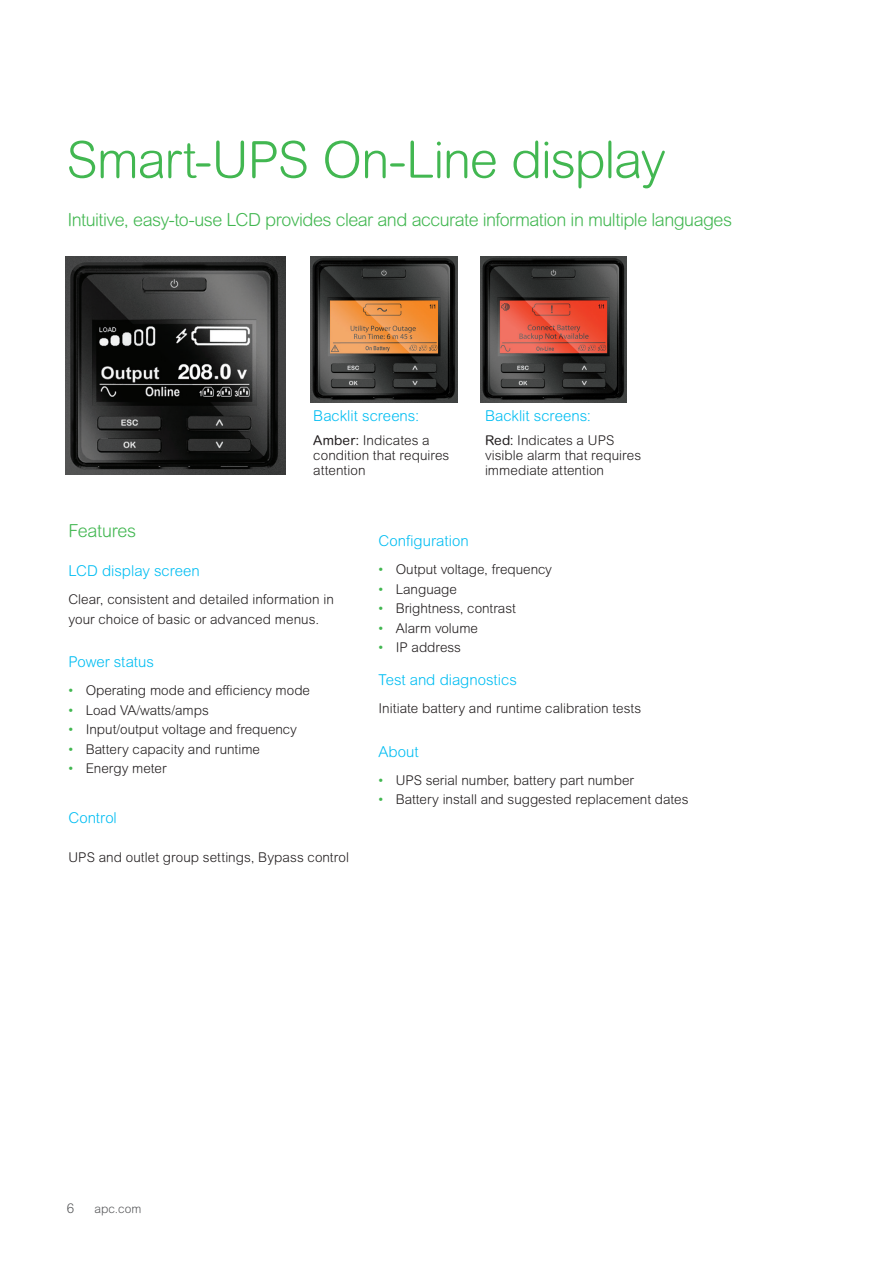
<style>
.page{position:relative;width:893px;height:1263px;background:#fff}
.page>*{position:absolute;margin:0;border:0;box-sizing:border-box;transform-origin:0 0}
.t1{font:300 51px "Arial Rounded MT Pro";letter-spacing:-.03em;color:#42b751}
.t2{font:300 18px "Arial Rounded MT Std";letter-spacing:-.03em;color:#42b751}
.t3{font:300 15px "Arial Rounded MT Pro";color:#01bdf2}
.t4{font:300 15px "Arial Rounded MT Std";letter-spacing:.005em;color:#01bdf2}
.t5{font:300 13.5px/15px "Arial Rounded MT Pro";color:#231f20}
.t6{font:300 13.5px "Arial MT Pro";color:#57585a}
.t7{font:300 12px "Arial Rounded MT Pro";color:#57585a}
.s1{font-weight:400}
.s2{color:#42b751}
</style>
<div class="page">
<img style="left:65px;top:257px;width:220px;height:218px">
<img style="left:310px;top:257px;width:147px;height:146px">
<img style="left:480px;top:257px;width:147px;height:146px">
<h1 class="t1" style="left:66px;top:130px;width:601px">Smart-UPS On-Line display</h1>
<h2 class="t2" style="left:67px;top:209px;width:666px">Intuitive, easy-to-use LCD provides clear and accurate information in multiple languages</h2>
<p class="t3" style="left:313px;top:407px;width:108px">Backlit screens:</p>
<p class="t5" style="left:313px;top:433px;width:138px"><span class="s1">Amber:</span> Indicates a condition that requires attention</p>
<p class="t3" style="left:485px;top:407px;width:108px">Backlit screens:</p>
<p class="t5" style="left:485px;top:433px;width:158px"><span class="s1">Red:</span> Indicates a UPS visible alarm that requires immediate attention</p>
<h2 class="t2" style="left:68px;top:520px;width:69px">Features</h2>
<p class="t3" style="left:68px;top:562px;width:133px">LCD display screen</p>
<p class="t5" style="left:68px;top:590px;width:267px;line-height:19.5px">Clear, consistent and detailed information in your choice of basic or advanced menus.</p>
<p class="t3" style="left:68px;top:653px;width:87px">Power status</p>
<p class="t5" style="left:68px;top:684px;width:243px"><span class="s2">•</span> Operating mode and efficiency mode</p>
<p class="t5" style="left:68px;top:703px;width:142px"><span class="s2">•</span> Load VA/watts/amps</p>
<p class="t5" style="left:68px;top:723px;width:230px"><span class="s2">•</span> Input/output voltage and frequency</p>
<p class="t5" style="left:68px;top:742px;width:193px"><span class="s2">•</span> Battery capacity and runtime</p>
<p class="t5" style="left:68px;top:762px;width:100px"><span class="s2">•</span> Energy meter</p>
<p class="t4" style="left:68px;top:809px;width:50px">Control</p>
<p class="t5" style="left:68px;top:850px;width:282px">UPS and outlet group settings, Bypass control</p>
<p class="t3" style="left:378px;top:532px;width:92px">Configuration</p>
<p class="t5" style="left:378px;top:562px;width:175px"><span class="s2">•</span> Output voltage, frequency</p>
<p class="t5" style="left:378px;top:582px;width:80px"><span class="s2">•</span> Language</p>
<p class="t5" style="left:378px;top:601px;width:139px"><span class="s2">•</span> Brightness, contrast</p>
<p class="t5" style="left:378px;top:621px;width:101px"><span class="s2">•</span> Alarm volume</p>
<p class="t5" style="left:378px;top:640px;width:84px"><span class="s2">•</span> IP address</p>
<p class="t3" style="left:378px;top:671px;width:140px">Test and diagnostics</p>
<p class="t5" style="left:378px;top:701px;width:264px">Initiate battery and runtime calibration tests</p>
<p class="t3" style="left:378px;top:743px;width:42px">About</p>
<p class="t5" style="left:378px;top:773px;width:257px"><span class="s2">•</span> UPS serial number, battery part number</p>
<p class="t5" style="left:378px;top:793px;width:311px"><span class="s2">•</span> Battery install and suggested replacement dates</p>
<p class="t6" style="left:67px;top:1199px;width:9px">6</p>
<p class="t7" style="left:94px;top:1201px;width:48px">apc.com</p>
</div>
